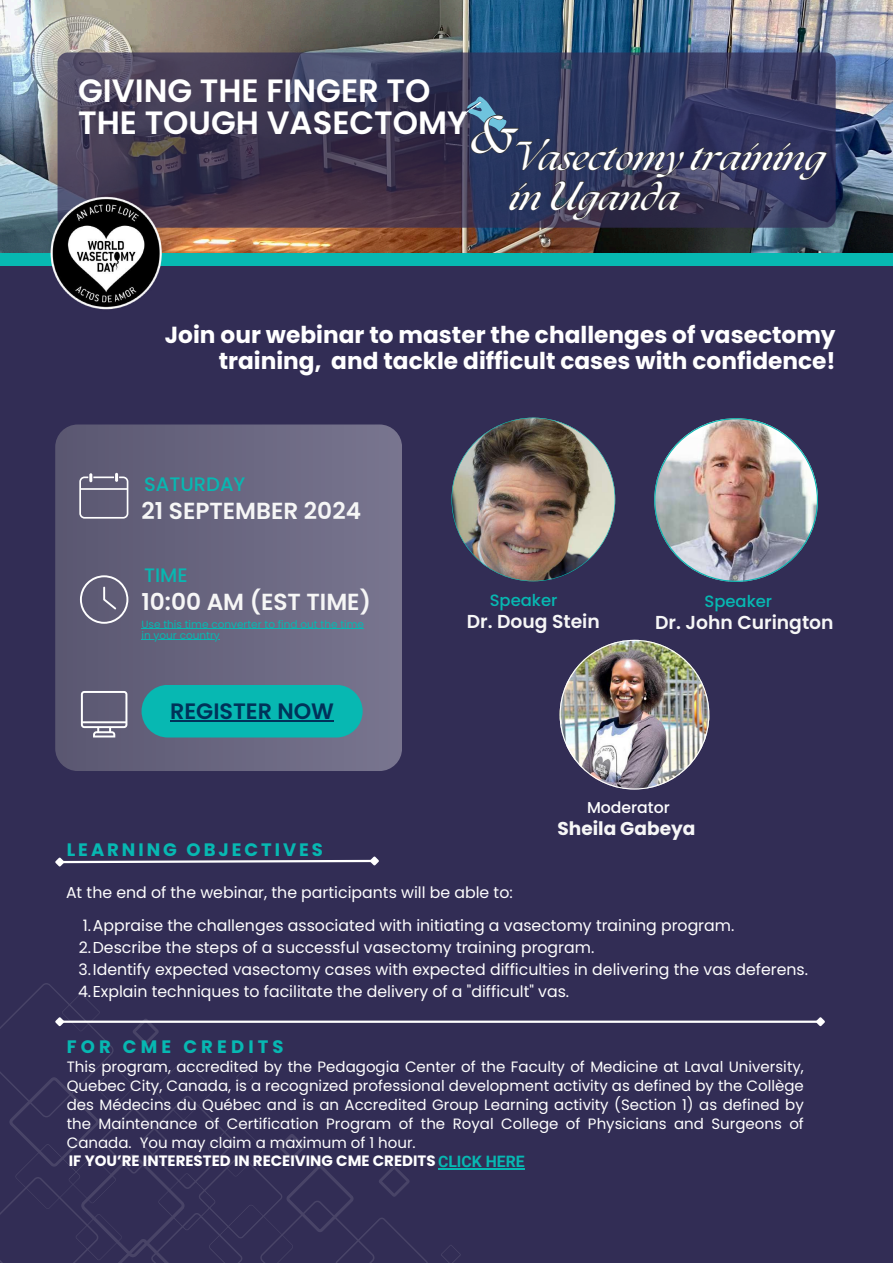
<style>
.page{position:relative;width:893px;height:1263px;background:#322d55}
.page>*{position:absolute;margin:0;border:0;box-sizing:border-box;transform-origin:0 0}
.t1{font:italic 700 46.2px "The Seasons";color:rgb(0 0 0/0)}
.t2{font:italic 700 35.33px/39.7px "The Seasons";color:#fff}
.t3{font:600 32.25px/32.1px "Poppins";color:#fff}
.t4{font:700 23.25px/25.3px "Poppins";color:#fff;text-align:right}
.t5{font:600 23.25px "Poppins";color:#f6f6f6}
.t6{font:600 22.27px "Poppins";color:#003259}
.t7{font:500 19.5px "Poppins";color:#07b8b2}
.t8{font:600 18.75px "Poppins";color:#f6f6f6}
.t9{font:700 18.52px "Poppins";color:#f6f6f6}
.t10{font:700 18px "Poppins";letter-spacing:.165em;color:#07b8b2}
.t11{font:700 18px "Poppins";letter-spacing:.23em;color:#07b8b2}
.t12{font:500 16.42px "Poppins";color:#07b8b2}
.t13{font:15.75px/21.9px "Poppins";color:#fefefe}
.t14{font:500 15.67px "Poppins";color:#fff}
.t15{font:15px/18.9px "Poppins";color:#fefefe}
.t16{font:10.5px/11.2px "Poppins";color:#07b8b2}
.s1{font-weight:700;color:#fff}
.s2{font-family:"Roboto";font-weight:700;font-size:15.75px;color:#07b8b2}
</style>
<div class="page">
<div style="left:0;top:0;width:893px;height:266px;background:#07b8b2"></div>
<img style="left:0;top:0;width:893px;height:252px">
<svg style="left:58px;top:52px;width:777px;height:176px"></svg>
<div style="left:55px;top:424px;width:347px;height:347px;background:linear-gradient(to right,#5a5771,#78758f);border-radius:23px"></div>
<div style="left:141px;top:685px;width:221px;height:52px;background:#07b8b2;border-radius:26px"></div>
<hr style="left:170px;top:720px;width:164px;height:2px;background:#003259">
<svg style="left:81px;top:691px;width:46px;height:46px"></svg>
<svg style="left:80px;top:575px;width:48px;height:49px"></svg>
<svg style="left:79px;top:473px;width:49px;height:45px"></svg>
<img style="left:451px;top:418px;width:164px;height:163px">
<img style="left:654px;top:418px;width:164px;height:164px">
<img style="left:559px;top:640px;width:150px;height:149px">
<svg style="left:55px;top:856px;width:324px;height:11px"></svg>
<svg style="left:441px;top:1245px;width:20px;height:18px"></svg>
<hr style="left:63px;top:1020px;width:754px;height:3px;background:#fff">
<svg style="left:0;top:983px;width:428px;height:280px"></svg>
<svg style="left:814px;top:1017px;width:11px;height:10px"></svg>
<img style="left:45px;top:193px;width:119px;height:117px">
<svg style="left:463px;top:91px;width:365px;height:130px"></svg>
<hr style="left:141px;top:628px;width:223px;height:1px;background:#07b8b2">
<hr style="left:141px;top:639px;width:79px;height:1px;background:#07b8b2">
<hr style="left:438px;top:1168px;width:86px;height:1px;background:#07b8b2">
<h3 class="t3" style="left:78px;top:74px;width:391px">GIVING THE FINGER TO<br>THE TOUGH VASECTOMY</h3>
<h1 class="t1" style="left:471px;top:116px;width:46px">&amp;</h1>
<h2 class="t2" style="left:509px;top:141px;width:317px">Vasectomy training in Uganda</h2>
<h3 class="t4" style="left:165px;top:322px;width:672px">Join our webinar to master the challenges of vasectomy training, and tackle difficult cases with confidence!</h3>
<h3 class="t7" style="left:144px;top:470px;width:103px">SATURDAY</h3>
<h3 class="t5" style="left:141px;top:495px;width:221px">21 SEPTEMBER 2024</h3>
<h3 class="t7" style="left:144px;top:561px;width:45px">TIME</h3>
<h3 class="t5" style="left:141px;top:586px;width:231px">10:00 AM (EST TIME)</h3>
<p class="t16" style="left:141px;top:618px;width:224px">Use this time converter to find out the time in your country</p>
<h3 class="t6" style="left:170px;top:695px;width:165px">REGISTER NOW</h3>
<p class="t10" style="left:67px;top:837px;width:258px">LEARNING OBJECTIVES</p>
<p class="t12" style="left:490px;top:589px;width:69px">Speaker</p>
<p class="t8" style="left:467px;top:608px;width:135px">Dr. Doug Stein</p>
<p class="t12" style="left:704px;top:590px;width:69px">Speaker</p>
<p class="t8" style="left:655px;top:609px;width:180px">Dr. John Curington</p>
<p class="t14" style="left:587px;top:797px;width:84px">Moderator</p>
<p class="t9" style="left:557px;top:815px;width:139px">Sheila Gabeya</p>
<p class="t13" style="left:83px;top:875px;width:653px;line-height:33.2px;text-indent:-17px">At the end of the webinar, the participants will be able to:<br>1.Appraise the challenges associated with initiating a vasectomy training program.</p>
<p class="t13" style="left:78px;top:936px;width:731px">2.Describe the steps of a successful vasectomy training program.<br>3.Identify expected vasectomy cases with expected difficulties in delivering the vas deferens.<br>4.Explain techniques to facilitate the delivery of a "difficult" vas.</p>
<p class="t11" style="left:67px;top:1034px;width:218px">FOR CME CREDITS</p>
<p class="t15" style="left:67px;top:1057px;width:738px">This program, accredited by the Pedagogia Center of the Faculty of Medicine at Laval University, Quebec City, Canada, is a recognized professional development activity as defined by the Collège des Médecins du Québec and is an Accredited Group Learning activity (Section 1) as defined by the Maintenance of Certification Program of the Royal College of Physicians and Surgeons of Canada. You may claim a maximum of 1 hour.<br><span class="s1">IF YOU’RE INTERESTED IN RECEIVING CME CREDITS</span> <span class="s2">CLICK HERE</span></p>
</div>
